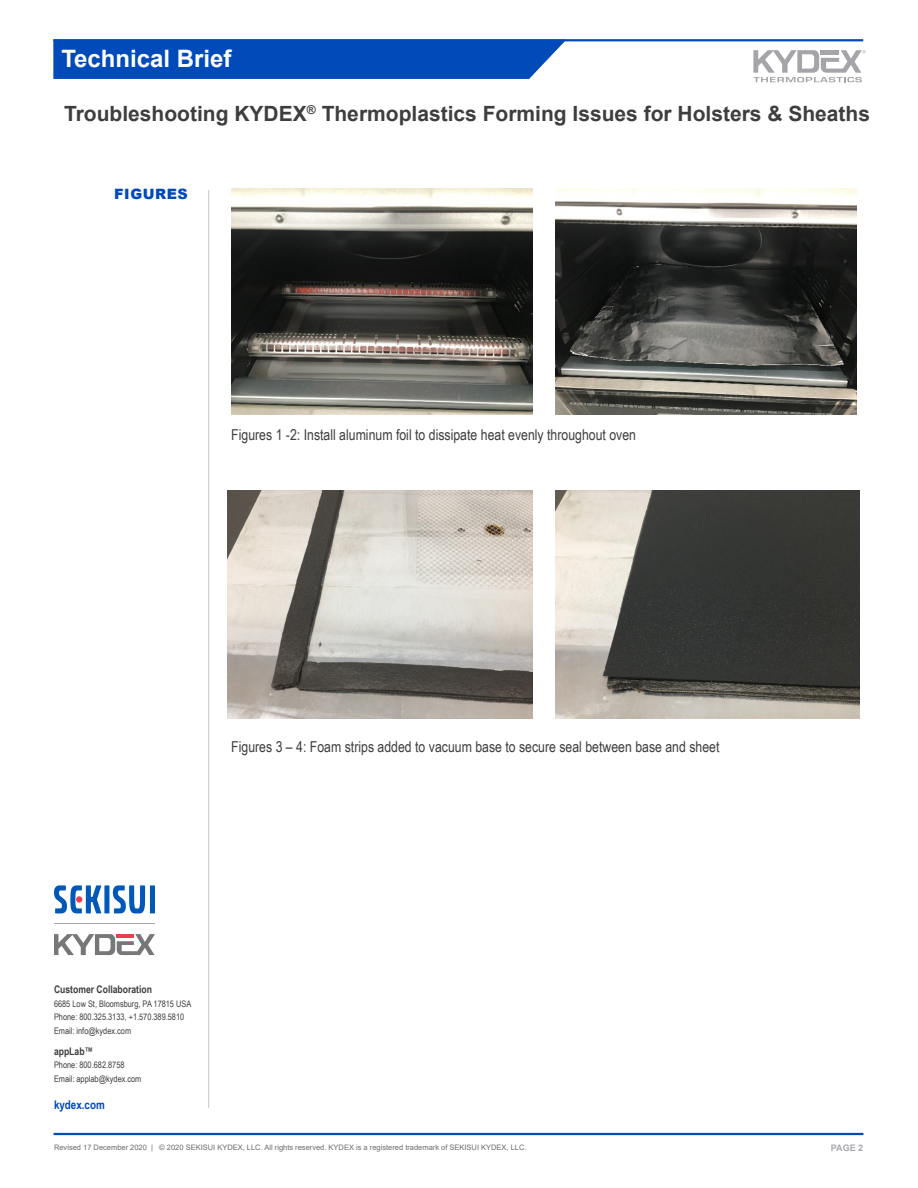
<style>
.page{position:relative;width:918px;height:1188px;background:#fff}
.page>*{position:absolute;margin:0;border:0;box-sizing:border-box;transform-origin:0 0}
.t1{font:700 24px "Arial";color:#fff}
.t2{font:700 21px "Arial";color:#3e3e3f}
.t3{font:15px "Arial Narrow";color:#3e3e3f}
.Section_Title{font:900 14.25px "Arial";letter-spacing:.035em;color:#004aba}
.t4{font:700 12px "Arial Narrow";color:#004aba}
.t5{font:700 10.5px "Arial Narrow";color:#3e3e3f}
.t6{font:9px/13.5px "Arial Narrow";color:#3e3e3f}
.t7{font:700 9px "Arial";color:#a8a9ad}
.t8{font:7.5px "Arial";color:#6c6d70}
</style>
<div class="page">
<div style="left:53px;top:41px;width:513px;height:38px;background:#004aba"></div>
<hr style="left:53px;top:39px;width:810px;height:2px;background:#004aba">
<hr style="left:54px;top:1133px;width:809px;height:2px;background:#004aba">
<hr style="left:208px;top:190px;width:1px;height:918px;background:#c9c8ca">
<hr style="left:54px;top:923px;width:101px;height:1px;background:#a4a7a9">
<div style="left:104px;top:885px;width:5px;height:28px;background:#0058b8"></div>
<div style="left:150px;top:885px;width:5px;height:28px;background:#0058b8"></div>
<svg style="left:113px;top:885px;width:32px;height:28px"></svg>
<svg style="left:54px;top:885px;width:47px;height:28px"></svg>
<div style="left:76px;top:896px;width:6px;height:7px;background:#eb3e51;border-radius:50%"></div>
<svg style="left:54px;top:934px;width:101px;height:21px"></svg>
<svg style="left:753px;top:50px;width:113px;height:32px"></svg>
<img style="left:231px;top:188px;width:302px;height:226px">
<img style="left:555px;top:188px;width:301px;height:226px">
<img style="left:228px;top:490px;width:305px;height:229px">
<img style="left:555px;top:490px;width:305px;height:229px">
<h1 class="t1" style="left:61px;top:42px;width:172px">Technical Brief</h1>
<h2 class="t2" style="left:64px;top:99px;width:807px">Troubleshooting KYDEX<sup>®</sup> Thermoplastics Forming Issues for Holsters &amp; Sheaths</h2>
<p class="Section_Title" style="left:114px;top:183px;width:75px">FIGURES</p>
<p class="t3" style="left:231px;top:424px;width:406px">Figures 1 -2: Install aluminum foil to dissipate heat evenly throughout oven</p>
<p class="t3" style="left:231px;top:736px;width:490px">Figures 3 – 4: Foam strips added to vacuum base to secure seal between base and sheet</p>
<p class="t5" style="left:54px;top:982px;width:100px">Customer Collaboration</p>
<p class="t6" style="left:54px;top:997px;width:139px">6685 Low St, Bloomsburg, PA 17815 USA<br>Phone: 800.325.3133, +1.570.389.5810<br>Email: info@kydex.com</p>
<p class="t5" style="left:54px;top:1043px;width:41px">appLab™</p>
<p class="t6" style="left:54px;top:1058px;width:89px">Phone: 800.682.8758<br>Email: applab@kydex.com</p>
<p class="t4" style="left:54px;top:1095px;width:52px">kydex.com</p>
<p class="t8" style="left:54px;top:1142px;width:474px">Revised 17 December 2020 | © 2020 SEKISUI KYDEX, LLC. All rights reserved. KYDEX is a registered trademark of SEKISUI KYDEX, LLC.</p>
<p class="t7" style="left:831px;top:1142px;width:34px">PAGE 2</p>
</div>
